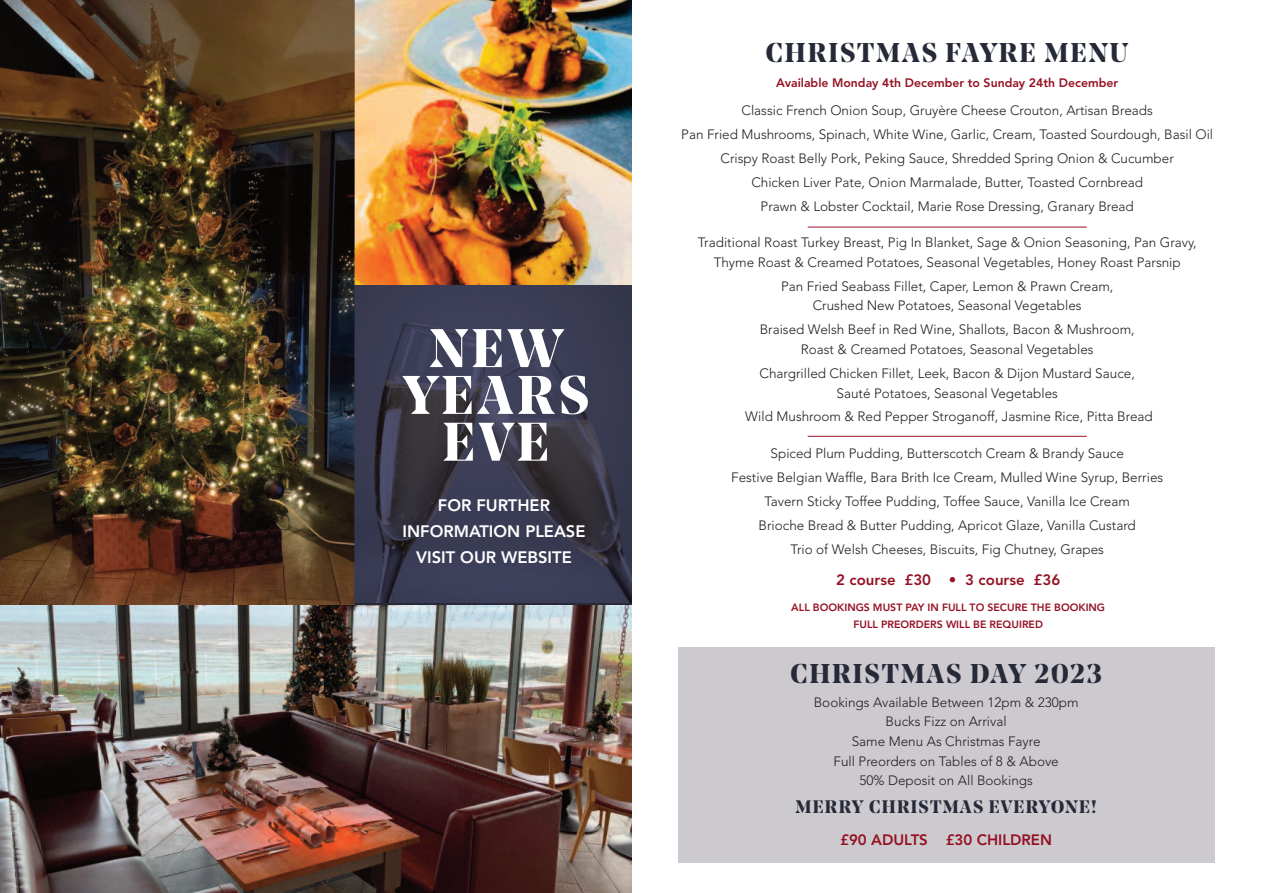
<style>
.page{position:relative;width:1263px;height:893px;background:#fff}
.page>*{position:absolute;margin:0;border:0;box-sizing:border-box;transform-origin:0 0}
.t1{font:700 54px/46.8px "Noe Display";letter-spacing:.07em;color:#fff;text-align:center}
.t2{font:700 27px "Noe Display";letter-spacing:.07em;color:#262938}
.t3{font:700 18px "Noe Display";letter-spacing:.07em;color:#262938}
.t4{font:800 16.5px/26.2px "Avenir";color:#fff;text-align:center}
.t5{font:800 15px "Avenir";color:#951122}
.t6{font:300 13.5px/23.9px "Avenir";color:#231f20;text-align:center}
.t7{font:800 12.3px "Avenir";color:#951122}
.t8{font:800 10.5px/16.6px "Avenir";color:#951122;text-align:center}
</style>
<div class="page">
<div style="left:678px;top:647px;width:536px;height:216px;background:#cccace"></div>
<img style="left:355px;top:0;width:276px;height:286px">
<img style="left:355px;top:286px;width:276px;height:316px">
<hr style="left:808px;top:227px;width:279px;height:1px;background:#951122">
<hr style="left:808px;top:436px;width:279px;height:1px;background:#951122">
<img style="left:0;top:0;width:355px;height:605px">
<img style="left:0;top:605px;width:631px;height:288px">
<h1 class="t1" style="left:403px;top:324px;width:188px">NEW<br>YEARS<br>EVE</h1>
<p class="t4" style="left:402px;top:492px;width:185px">FOR FURTHER<br>INFORMATION PLEASE<br>VISIT OUR WEBSITE</p>
<h2 class="t2" style="left:766px;top:35px;width:364px">CHRISTMAS FAYRE MENU</h2>
<p class="t7" style="left:776px;top:73px;width:343px">Available Monday 4th December to Sunday 24th December</p>
<p class="t6" style="left:681px;top:98px;width:533px">Classic French Onion Soup, Gruyère Cheese Crouton, Artisan Breads<br>Pan Fried Mushrooms, Spinach, White Wine, Garlic, Cream, Toasted Sourdough, Basil Oil Crispy Roast Belly Pork, Peking Sauce, Shredded Spring Onion &amp; Cucumber<br>Chicken Liver Pate, Onion Marmalade, Butter, Toasted Cornbread<br>Prawn &amp; Lobster Cocktail, Marie Rose Dressing, Granary Bread</p>
<p class="t6" style="left:698px;top:233px;width:500px;line-height:19.6px">Traditional Roast Turkey Breast, Pig In Blanket, Sage &amp; Onion Seasoning, Pan Gravy,<br>Thyme Roast &amp; Creamed Potatoes, Seasonal Vegetables, Honey Roast Parsnip</p>
<p class="t6" style="left:781px;top:276px;width:334px;line-height:19.6px">Pan Fried Seabass Fillet, Caper, Lemon &amp; Prawn Cream,<br>Crushed New Potatoes, Seasonal Vegetables</p>
<p class="t6" style="left:760px;top:320px;width:377px;line-height:19.6px">Braised Welsh Beef in Red Wine, Shallots, Bacon &amp; Mushroom,<br>Roast &amp; Creamed Potatoes, Seasonal Vegetables</p>
<p class="t6" style="left:760px;top:363px;width:377px;line-height:19.6px">Chargrilled Chicken Fillet, Leek, Bacon &amp; Dijon Mustard Sauce,<br>Sauté Potatoes, Seasonal Vegetables</p>
<p class="t6" style="left:745px;top:405px;width:409px">Wild Mushroom &amp; Red Pepper Stroganoff, Jasmine Rice, Pitta Bread</p>
<p class="t6" style="left:731px;top:441px;width:434px">Spiced Plum Pudding, Butterscotch Cream &amp; Brandy Sauce<br>Festive Belgian Waffle, Bara Brith Ice Cream, Mulled Wine Syrup, Berries Tavern Sticky Toffee Pudding, Toffee Sauce, Vanilla Ice Cream<br>Brioche Bread &amp; Butter Pudding, Apricot Glaze, Vanilla Custard<br>Trio of Welsh Cheeses, Biscuits, Fig Chutney, Grapes</p>
<p class="t5" style="left:836px;top:568px;width:226px">2 course £30 • 3 course £36</p>
<p class="t8" style="left:791px;top:599px;width:315px">ALL BOOKINGS MUST PAY IN FULL TO SECURE THE BOOKING<br>FULL PREORDERS WILL BE REQUIRED</p>
<h2 class="t2" style="left:790px;top:656px;width:313px">CHRISTMAS DAY 2023</h2>
<p class="t6" style="left:814px;top:692px;width:266px;line-height:19.6px">Bookings Available Between 12pm &amp; 230pm<br>Bucks Fizz on Arrival<br>Same Menu As Christmas Fayre<br>Full Preorders on Tables of 8 &amp; Above<br>50% Deposit on All Bookings</p>
<h3 class="t3" style="left:795px;top:795px;width:303px">MERRY CHRISTMAS EVERYONE!</h3>
<p class="t5" style="left:840px;top:828px;width:213px">£90 ADULTS £30 CHILDREN</p>
</div>
